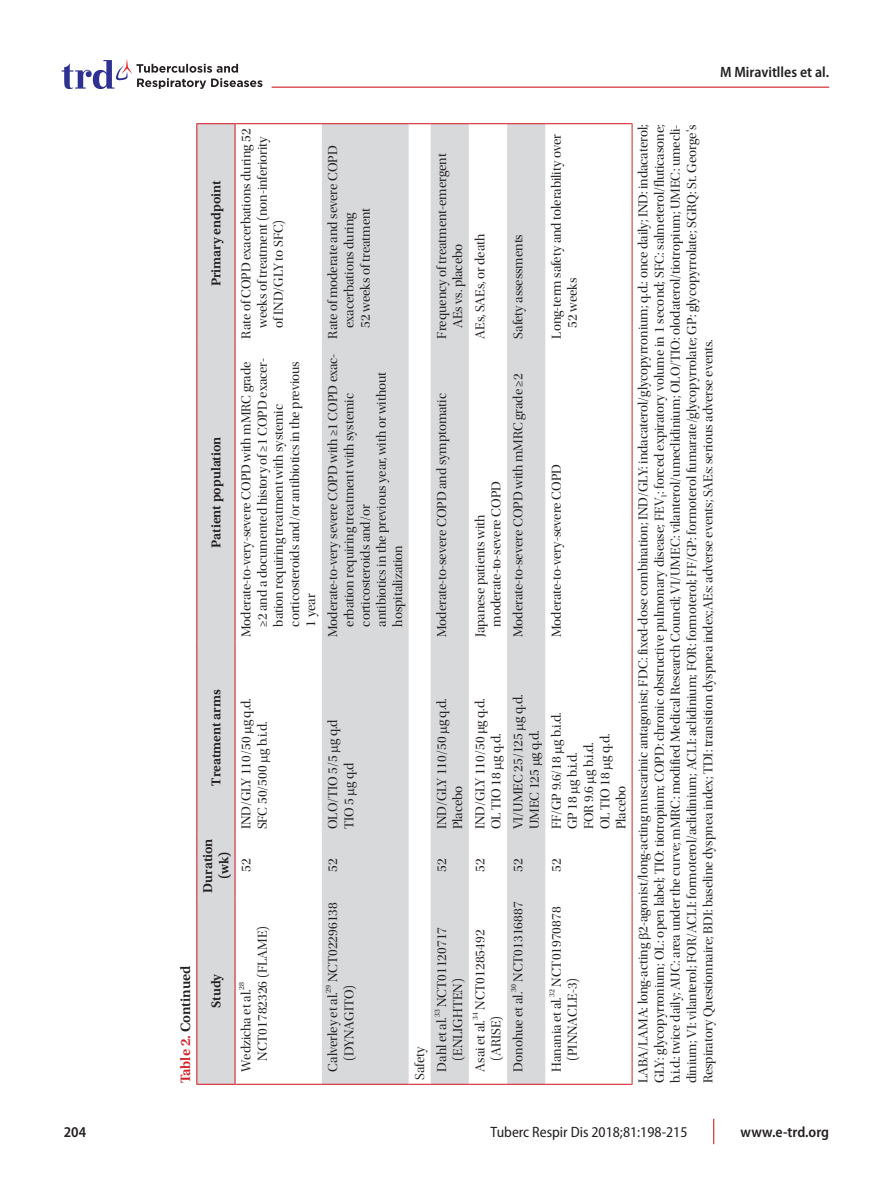
<style>
.page{position:relative;width:893px;height:1191px;background:#fff}
.page>*{position:absolute;margin:0;border:0;box-sizing:border-box;transform-origin:0 0}
.t1{font:600 semi-condensed 15px "Myriad Pro";color:#231f20}
.t2{font:semi-condensed 15px "Myriad Pro";color:#231f20}
.표제목{font:600 14.25px "Utopia Std";color:#231f20}
.표내용{font:13.5px/16.2px "Utopia Std Disp";color:#231f20}
.표-라인{font:600 13.5px/16.2px "Utopia Std";color:#231f20;text-align:center}
.표내용-2{font:7.8px "Utopia Std Disp";color:#231f20}
.s1{color:#d1232a}
</style>
<div class="page">
<svg style="left:713px;top:1118px;width:1px;height:26px"></svg>
<hr style="left:272px;top:87px;width:557px;height:1px;background:#d1232a">
<svg style="left:62px;top:59px;width:200px;height:30px"></svg>
<svg style="left:197px;top:124px;width:348px;height:960px;fill:#d8d9db"></svg>
<hr style="left:235px;top:897px;width:1px;height:187px;background:#d0121b">
<hr style="left:235px;top:833px;width:1px;height:64px;background:#d0121b">
<hr style="left:235px;top:641px;width:1px;height:192px;background:#d0121b">
<hr style="left:235px;top:343px;width:1px;height:298px;background:#d0121b">
<hr style="left:235px;top:123px;width:1px;height:220px;background:#d0121b">
<hr style="left:235px;top:1084px;width:87px;height:1px;background:#d0121b">
<hr style="left:235px;top:123px;width:87px;height:1px;background:#d0121b">
<hr style="left:322px;top:1084px;width:87px;height:1px;background:#d0121b">
<hr style="left:322px;top:123px;width:87px;height:1px;background:#d0121b">
<svg style="left:409px;top:1084px;width:22px;height:1px"></svg>
<svg style="left:409px;top:123px;width:22px;height:1px"></svg>
<hr style="left:431px;top:1084px;width:38px;height:1px;background:#d0121b">
<hr style="left:431px;top:123px;width:38px;height:1px;background:#d0121b">
<hr style="left:469px;top:1084px;width:38px;height:1px;background:#d0121b">
<hr style="left:469px;top:123px;width:38px;height:1px;background:#d0121b">
<hr style="left:507px;top:1084px;width:38px;height:1px;background:#d0121b">
<hr style="left:507px;top:123px;width:38px;height:1px;background:#d0121b">
<hr style="left:545px;top:1084px;width:87px;height:1px;background:#d0121b">
<hr style="left:545px;top:123px;width:87px;height:1px;background:#d0121b">
<hr style="left:196px;top:897px;width:1px;height:187px;background:#d0121b">
<hr style="left:197px;top:1084px;width:38px;height:1px;background:#d0121b">
<hr style="left:196px;top:833px;width:1px;height:64px;background:#d0121b">
<hr style="left:196px;top:641px;width:1px;height:192px;background:#d0121b">
<hr style="left:196px;top:343px;width:1px;height:298px;background:#d0121b">
<hr style="left:196px;top:123px;width:1px;height:220px;background:#d0121b">
<hr style="left:197px;top:123px;width:38px;height:1px;background:#d0121b">
<hr style="left:632px;top:897px;width:1px;height:187px;background:#d1232a">
<hr style="left:632px;top:833px;width:1px;height:64px;background:#d1232a">
<hr style="left:632px;top:641px;width:1px;height:192px;background:#d1232a">
<hr style="left:632px;top:343px;width:1px;height:298px;background:#d1232a">
<hr style="left:632px;top:123px;width:1px;height:220px;background:#d1232a">
<svg style="left:245px;top:726px;width:9px;height:7px"></svg>
<svg style="left:261px;top:755px;width:9px;height:7px"></svg>
<svg style="left:332px;top:745px;width:9px;height:7px"></svg>
<svg style="left:348px;top:788px;width:9px;height:7px"></svg>
<svg style="left:441px;top:726px;width:9px;height:7px"></svg>
<svg style="left:495px;top:762px;width:9px;height:6px"></svg>
<svg style="left:517px;top:723px;width:9px;height:7px"></svg>
<svg style="left:533px;top:759px;width:9px;height:6px"></svg>
<p class="t1" style="left:720px;top:62px;width:111px">M Miravitlles et al.</p>
<p class="표-라인" style="left:208px;top:286px;width:108px;rotate:-90deg">Primary endpoint</p>
<p class="표-라인" style="left:208px;top:548px;width:113px;rotate:-90deg">Patient population</p>
<p class="표내용" style="left:238px;top:328px;width:201px;text-indent:-11px;rotate:-90deg">Rate of COPD exacerbations during 52 weeks of treatment (non-inferiority of IND/GLY to SFC)</p>
<p class="표내용" style="left:238px;top:626px;width:270px;text-indent:-11px;rotate:-90deg">Moderate-to-very-severe COPD with mMRC grade ≥2 and a documented history of ≥1 COPD exacer&shy;bation requiring treatment with systemic corticosteroids and/or antibiotics in the previous 1 year</p>
<p class="표내용" style="left:325px;top:328px;width:184px;text-indent:-11px;rotate:-90deg">Rate of moderate and severe COPD exacerbations during<br>52 weeks of treatment</p>
<p class="표내용" style="left:325px;top:626px;width:274px;text-indent:-11px;rotate:-90deg">Moderate-to-very severe COPD with ≥1 COPD exac&shy;erbation requiring treatment with systemic corticosteroids and/or<br>antibiotics in the previous year, with or without hospitalization</p>
<p class="표-라인" style="left:208px;top:785px;width:97px;rotate:-90deg">Treatment arms</p>
<p class="표-라인" style="left:200px;top:892px;width:56px;rotate:-90deg">Duration (wk)</p>
<p class="표내용" style="left:238px;top:829px;width:133px;rotate:-90deg">IND/GLY 110/50 g q.d.</p>
<p class="표내용" style="left:254px;top:829px;width:109px;rotate:-90deg">SFC 50/500 g b.i.d.</p>
<p class="표내용" style="left:238px;top:872px;width:15px;rotate:-90deg">52</p>
<p class="표제목" style="left:177px;top:1083px;width:119px;rotate:-90deg"><span class="s1">Table 2.</span> Continued</p>
<p class="표-라인" style="left:208px;top:1007px;width:36px;rotate:-90deg">Study</p>
<p class="표내용" style="left:254px;top:1060px;width:137px;rotate:-90deg">NCT01782326 (FLAME)</p>
<p class="표내용-2" style="left:237px;top:989px;width:9px;rotate:-90deg">28</p>
<p class="표내용" style="left:238px;top:1071px;width:83px;rotate:-90deg">Wedzicha et al.</p>
<p class="표내용" style="left:325px;top:829px;width:112px;rotate:-90deg">OLO/TIO 5/5 g q.d</p>
<p class="표내용" style="left:341px;top:829px;width:69px;rotate:-90deg">TIO 5 g q.d</p>
<p class="표내용" style="left:325px;top:872px;width:15px;rotate:-90deg">52</p>
<p class="표내용" style="left:325px;top:982px;width:82px;rotate:-90deg">NCT02296138</p>
<p class="표내용-2" style="left:324px;top:992px;width:9px;rotate:-90deg">29</p>
<p class="표내용" style="left:341px;top:1060px;width:78px;rotate:-90deg">(DYNAGITO)</p>
<p class="표내용" style="left:325px;top:1071px;width:80px;rotate:-90deg">Calverley et al.</p>
<p class="표내용" style="left:549px;top:328px;width:195px;text-indent:-11px;rotate:-90deg">Long-term safety and tolerability over<br>52 weeks</p>
<p class="표내용" style="left:635px;top:1083px;width:960px;text-align:justify;rotate:-90deg">LABA/LAMA: long-acting 2-agonist/long-acting muscarinic antagonist; FDC: fixed-dose combination; IND/GLY: indacaterol/glycopyrronium; q.d.: once daily; IND: indacaterol; GLY: glycopyrronium; OL: open label; TIO: tiotropium; COPD: chronic obstructive pulmonary disease; FEV<sub>1</sub>: forced expiratory volume in 1 second; SFC: salmeterol/fluticasone; b.i.d.: twice daily; AUC: area under the curve; mMRC: modified Medical Research Council; VI/UMEC: vilanterol/umeclidinium; OLO/TIO: olodaterol/tiotropium; UMEC: umecli&shy;dinium; VI: vilanterol; FOR/ACLI: formoterol/aclidinium; ACLI: aclidinium; FOR: formoterol; FF/GP: formoterol fumarate/glycopyrrolate; GP: glycopyrrolate; SGRQ: St. George's Respiratory Questionnaire; BDI: baseline dyspnea index; TDI: transition dyspnea index;AEs: adverse events; SAEs: serious adverse events.</p>
<p class="표내용" style="left:434px;top:328px;width:176px;text-indent:-11px;rotate:-90deg">Frequency of treatment-emergent<br>AEs vs. placebo</p>
<p class="표내용" style="left:472px;top:338px;width:106px;rotate:-90deg">AEs, SAEs, or death</p>
<p class="표내용" style="left:510px;top:338px;width:106px;rotate:-90deg">Safety assessments</p>
<p class="표내용" style="left:510px;top:637px;width:265px;rotate:-90deg">Moderate-to-severe COPD with mMRC grade ≥2</p>
<p class="표내용" style="left:434px;top:637px;width:245px;rotate:-90deg">Moderate-to-severe COPD and symptomatic</p>
<p class="표내용" style="left:549px;top:637px;width:175px;rotate:-90deg">Moderate-to-very-severe COPD</p>
<p class="표내용" style="left:472px;top:626px;width:147px;text-indent:-11px;rotate:-90deg">Japanese patients with moderate-to-severe COPD</p>
<p class="표내용" style="left:510px;top:829px;width:136px;rotate:-90deg">VI/UMEC 25/125 g q.d.</p>
<p class="표내용" style="left:434px;top:829px;width:133px;rotate:-90deg">IND/GLY 110/50 g q.d.</p>
<p class="표내용" style="left:472px;top:829px;width:132px;rotate:-90deg">IND/GLY 110/50 μg q.d.</p>
<p class="표내용" style="left:549px;top:829px;width:119px;rotate:-90deg">FF/GP 9.6/18 g b.i.d.</p>
<p class="표내용" style="left:527px;top:829px;width:100px;rotate:-90deg">UMEC 125 g q.d.</p>
<p class="표내용" style="left:488px;top:829px;width:97px;rotate:-90deg">OL TIO 18 g q.d.</p>
<p class="표내용" style="left:565px;top:829px;width:78px;rotate:-90deg">GP 18 g b.i.d.</p>
<p class="표내용" style="left:581px;top:829px;width:89px;rotate:-90deg">FOR 9.6 g b.i.d.</p>
<p class="표내용" style="left:597px;top:829px;width:97px;rotate:-90deg">OL TIO 18 g q.d.</p>
<p class="표내용" style="left:450px;top:829px;width:45px;rotate:-90deg">Placebo</p>
<p class="표내용" style="left:613px;top:829px;width:45px;rotate:-90deg">Placebo</p>
<p class="표내용" style="left:434px;top:872px;width:15px;rotate:-90deg">52</p>
<p class="표내용" style="left:472px;top:872px;width:15px;rotate:-90deg">52</p>
<p class="표내용" style="left:510px;top:872px;width:15px;rotate:-90deg">52</p>
<p class="표내용" style="left:549px;top:872px;width:15px;rotate:-90deg">52</p>
<p class="표내용" style="left:510px;top:981px;width:81px;rotate:-90deg">NCT01316887</p>
<p class="표내용" style="left:549px;top:1060px;width:156px;text-indent:74px;rotate:-90deg">NCT01970878 (PINNACLE-3)</p>
<p class="표내용" style="left:434px;top:1060px;width:135px;text-indent:54px;rotate:-90deg">NCT01120717 (ENLIGHTEN)</p>
<p class="표내용" style="left:472px;top:1009px;width:82px;rotate:-90deg">NCT01285492</p>
<p class="표내용-2" style="left:509px;top:992px;width:9px;rotate:-90deg">30</p>
<p class="표내용-2" style="left:548px;top:997px;width:9px;rotate:-90deg">32</p>
<p class="표내용" style="left:510px;top:1071px;width:81px;rotate:-90deg">Donohue et al.</p>
<p class="표내용" style="left:549px;top:1071px;width:76px;rotate:-90deg">Hanania et al.</p>
<p class="표내용-2" style="left:433px;top:1017px;width:9px;rotate:-90deg">33</p>
<p class="표내용-2" style="left:471px;top:1020px;width:9px;rotate:-90deg">34</p>
<p class="표내용" style="left:488px;top:1060px;width:47px;rotate:-90deg">(ARISE)</p>
<p class="표내용" style="left:434px;top:1071px;width:56px;rotate:-90deg">Dahl et al.</p>
<p class="표내용" style="left:472px;top:1071px;width:53px;rotate:-90deg">Asai et al.</p>
<p class="표내용" style="left:412px;top:1080px;width:35px;rotate:-90deg">Safety</p>
<p class="t1" style="left:64px;top:1122px;width:24px">204</p>
<p class="t2" style="left:491px;top:1122px;width:198px">Tuberc Respir Dis 2018;81:198-215</p>
<p class="t1" style="left:740px;top:1122px;width:90px">www.e-trd.org</p>
</div>
